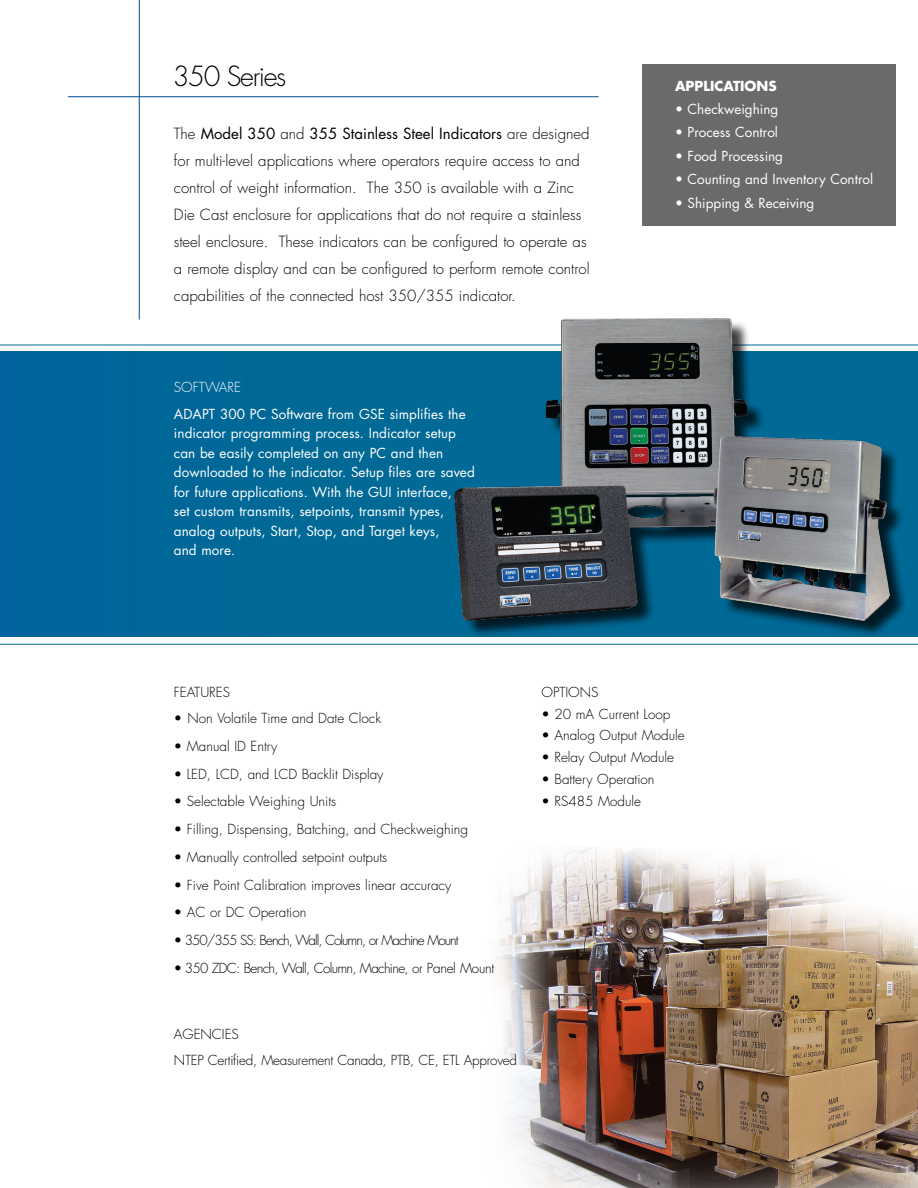
<style>
.page{position:relative;width:918px;height:1188px;background:#fff}
.page>*{position:absolute;margin:0;border:0;box-sizing:border-box;transform-origin:0 0}
.t1{font:300 27px "Futura Std";letter-spacing:-.05em;color:#000}
.t2{font:300 15px/27px "Futura Std";color:#000}
.other_bullets{font:13.5px/19.5px "Futura Std";letter-spacing:.005em;color:#fff}
.other_bullets-2{font:300 13.5px "Futura Std";color:#000}
.other_bullets-3{font:300 13.5px "Futura Std";letter-spacing:-.02em;color:#000}
.other_bullets-4{font:300 13.5px "Futura Std";letter-spacing:-.05em;color:#000}
.other_bullets-5{font:300 13.5px "Futura Std";letter-spacing:-.075em;color:#000}
.other_bullets-6{font:700 13.5px "Futura Std";color:#fff}
.t3{font:300 13.5px "Futura Std";color:#fff}
.s1{font-weight:400}
</style>
<div class="page">
<hr style="left:0;top:644px;width:918px;height:1px;background:#006996">
<div style="left:0;top:351px;width:918px;height:286px;background:#006898"></div>
<hr style="left:0;top:345px;width:918px;height:1px;background:#006996">
<img style="left:498px;top:847px;width:420px;height:341px">
<hr style="left:68px;top:96px;width:531px;height:1px;background:#004b8d">
<hr style="left:139px;top:0;width:1px;height:320px;background:#004b8d">
<div style="left:642px;top:64px;width:254px;height:162px;background:#696a6c"></div>
<img style="left:418px;top:318px;width:500px;height:318px">
<p class="t1" style="left:173px;top:60px;width:115px">350 Series</p>
<p class="t2" style="left:174px;top:121px;width:417px">The <span class="s1">Model 350</span> and <span class="s1">355 Stainless Steel Indicators</span> are designed for multi-level applications where operators require access to and control of weight information. The 350 is available with a Zinc Die Cast enclosure for applications that do not require a stainless steel enclosure. These indicators can be configured to operate as a remote display and can be configured to perform remote control capabilities of the connected host 350/355 indicator.</p>
<p class="t3" style="left:174px;top:379px;width:17px">Software</p>
<p class="other_bullets" style="left:174px;top:404px;width:302px">ADAPT 300 PC Software from GSE simplifies the indicator programming process. Indicator setup can be easily completed on any PC and then downloaded to the indicator. Setup files are saved for future applications. With the GUI interface,<br>set custom transmits, setpoints, transmit types, analog outputs, Start, Stop, and Target keys,<br>and more.</p>
<p class="other_bullets-6" style="left:675px;top:77px;width:103px">APPLICATIONS</p>
<p class="other_bullets" style="left:675px;top:99px;width:105px">• Checkweighing</p>
<p class="other_bullets" style="left:675px;top:123px;width:105px">• Process Control</p>
<p class="other_bullets" style="left:675px;top:146px;width:110px">• Food Processing</p>
<p class="other_bullets" style="left:675px;top:170px;width:200px">• Counting and Inventory Control</p>
<p class="other_bullets" style="left:675px;top:193px;width:141px">• Shipping &amp; Receiving</p>
<p class="other_bullets-2" style="left:174px;top:684px;width:14px">Featu</p>
<p class="other_bullets-2" style="left:209px;top:684px;width:14px">res</p>
<p class="other_bullets-2" style="left:174px;top:710px;width:209px">• Non Volatile Time and Date Clock</p>
<p class="other_bullets-2" style="left:174px;top:738px;width:105px">• Manual ID Entry</p>
<p class="other_bullets-2" style="left:174px;top:765px;width:211px">• LED, LCD, and LCD Backlit Display</p>
<p class="other_bullets-2" style="left:174px;top:793px;width:164px">• Selectable Weighing Units</p>
<p class="other_bullets-2" style="left:174px;top:821px;width:296px">• Filling, Dispensing, Batching, and Checkweighing</p>
<p class="other_bullets-2" style="left:174px;top:849px;width:215px">• Manually controlled setpoint outputs</p>
<p class="other_bullets-2" style="left:174px;top:876px;width:279px">• Five Point Calibration improves linear accuracy</p>
<p class="other_bullets-2" style="left:174px;top:904px;width:134px">• AC or DC Operation</p>
<p class="other_bullets-5" style="left:174px;top:932px;width:286px">• 350/355 SS: Bench, Wall, Column, or Machine Mount</p>
<p class="other_bullets-4" style="left:174px;top:960px;width:322px">• 350 ZDC: Bench, Wall, Column, Machine, or Panel Mount</p>
<p class="other_bullets-2" style="left:174px;top:1026px;width:67px">AGENCIES</p>
<p class="other_bullets-3" style="left:174px;top:1052px;width:345px">NTEP Certified, Measurement Canada, PTB, CE, ETL Approved</p>
<p class="other_bullets-2" style="left:542px;top:684px;width:20px">Options</p>
<p class="other_bullets-2" style="left:542px;top:705px;width:130px">• 20 mA Current Loop</p>
<p class="other_bullets-2" style="left:542px;top:727px;width:145px">• Analog Output Module</p>
<p class="other_bullets-2" style="left:542px;top:749px;width:134px">• Relay Output Module</p>
<p class="other_bullets-2" style="left:542px;top:771px;width:115px">• Battery Operation</p>
<p class="other_bullets-2" style="left:542px;top:793px;width:101px">• RS485 Module</p>
</div>
